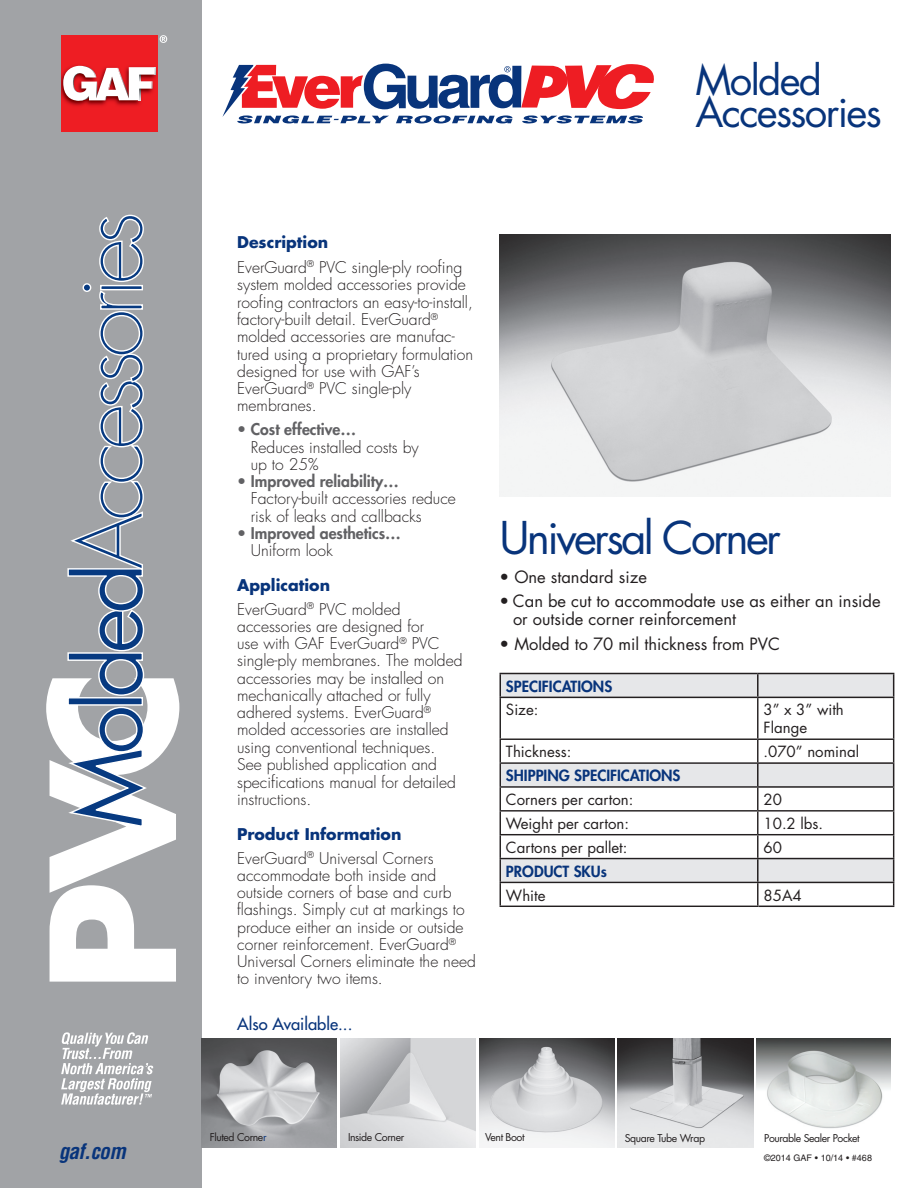
<style>
.page{position:relative;width:918px;height:1188px;background:#fff}
.page>*{position:absolute;margin:0;border:0;box-sizing:border-box;transform-origin:0 0}
.t1{font:43.95px "Futura";letter-spacing:-.06em;color:#08347b}
.t2{font:40.2px "Futura";letter-spacing:-.04em;color:#08347b}
.t3{font:italic 700 condensed 21px "Helvetica LT Std";letter-spacing:-.02em;color:#08347b}
.t4{font:16.5px/18px "Futura";color:#231f20}
.t5{font:16.5px "Futura";color:#08347b}
.t6{font:300 15.75px/17.2px "Futura";color:#231f20}
.t7{font:700 15.75px "Futura";color:#08347b}
.t8{font:800 15.75px/17.2px "Futura";color:#616164}
.t9{font:15px/18px "Futura Std";color:#231f20}
.t10{font:800 15px "Futura Std";color:#08347b}
.t11{font:10.5px "Futura";letter-spacing:-.04em;color:#231f20}
.t12{font:9px "Helvetica LT Std";color:#231f20}
.s1{font-size:16.5px}
.s2{font-weight:800;color:#616164}
.s3{font-weight:300;color:#231f20}
.s4{color:#08347b}
</style>
<div class="page">
<img style="left:618px;top:1038px;width:136px;height:109px">
<div style="left:0;top:0;width:201px;height:1188px;background:#a1a3a6"></div>
<img style="left:201px;top:1038px;width:135px;height:109px">
<img style="left:340px;top:1038px;width:136px;height:109px">
<img style="left:479px;top:1038px;width:135px;height:109px">
<img style="left:500px;top:234px;width:391px;height:262px">
<img style="left:756px;top:1038px;width:135px;height:91px">
<svg style="left:501px;top:674px;width:392px;height:208px"></svg>
<hr style="left:500px;top:698px;width:1px;height:41px;background:#231f20">
<hr style="left:757px;top:698px;width:1px;height:41px;background:#231f20">
<hr style="left:893px;top:698px;width:1px;height:41px;background:#231f20">
<hr style="left:500px;top:739px;width:258px;height:1px;background:#231f20">
<hr style="left:758px;top:739px;width:136px;height:1px;background:#231f20">
<svg style="left:757px;top:740px;width:1px;height:22px"></svg>
<hr style="left:500px;top:762px;width:257px;height:2px;background:#231f20">
<hr style="left:500px;top:786px;width:257px;height:2px;background:#231f20">
<hr style="left:500px;top:810px;width:258px;height:2px;background:#231f20">
<hr style="left:758px;top:810px;width:136px;height:2px;background:#231f20">
<hr style="left:500px;top:834px;width:258px;height:1px;background:#231f20">
<hr style="left:758px;top:834px;width:136px;height:1px;background:#231f20">
<svg style="left:757px;top:788px;width:1px;height:70px"></svg>
<hr style="left:500px;top:858px;width:257px;height:1px;background:#231f20">
<hr style="left:500px;top:882px;width:257px;height:1px;background:#231f20">
<svg style="left:500px;top:740px;width:1px;height:166px"></svg>
<svg style="left:757px;top:883px;width:1px;height:23px"></svg>
<hr style="left:500px;top:906px;width:258px;height:1px;background:#231f20">
<hr style="left:500px;top:673px;width:258px;height:1px;background:#231f20">
<svg style="left:500px;top:674px;width:1px;height:23px"></svg>
<hr style="left:500px;top:697px;width:258px;height:1px;background:#231f20">
<hr style="left:758px;top:673px;width:136px;height:1px;background:#231f20">
<hr style="left:757px;top:674px;width:2px;height:23px;background:#231f20">
<svg style="left:893px;top:674px;width:1px;height:23px"></svg>
<hr style="left:758px;top:697px;width:136px;height:1px;background:#231f20">
<hr style="left:757px;top:762px;width:137px;height:2px;background:#231f20">
<hr style="left:757px;top:764px;width:2px;height:22px;background:#231f20">
<hr style="left:757px;top:786px;width:137px;height:2px;background:#231f20">
<hr style="left:757px;top:858px;width:137px;height:1px;background:#231f20">
<hr style="left:757px;top:859px;width:2px;height:23px;background:#231f20">
<svg style="left:893px;top:740px;width:1px;height:166px"></svg>
<hr style="left:757px;top:882px;width:137px;height:1px;background:#231f20">
<hr style="left:758px;top:906px;width:136px;height:1px;background:#231f20">
<svg style="left:160px;top:35px;width:7px;height:8px"></svg>
<div style="left:61px;top:35px;width:97px;height:97px;background:#ee1d23"></div>
<img style="left:61px;top:65px;width:96px;height:41px">
<svg style="left:63px;top:66px;width:93px;height:35px"></svg>
<svg style="left:61px;top:1032px;width:93px;height:73px"></svg>
<svg style="left:222px;top:64px;width:432px;height:59px"></svg>
<svg style="left:46px;top:215px;width:133px;height:767px"></svg>
<p class="t3" style="left:59px;top:1138px;width:69px">gaf.com</p>
<p class="t2" style="left:695px;top:52px;width:128px">Molded</p>
<p class="t2" style="left:695px;top:85px;width:188px">Accessories</p>
<p class="t7" style="left:237px;top:231px;width:93px">Description</p>
<p class="t6" style="left:237px;top:258px;width:238px">EverGuard<sup>®</sup> PVC single-ply roo<span class="s1">fi</span>ng system molded accessories provide roo<span class="s1">fi</span>ng contractors an easy-to-install, factory-built detail. EverGuard<sup>® </sup>molded accessories are manufac&shy;tured using a proprietary formulation designed for use with GAF’s<br>EverGuard<sup>®</sup> PVC single-ply membranes.</p>
<p class="t6" style="left:251px;top:421px;width:169px;text-indent:-14px"><span class="s2">• Cost effective…<br></span>Reduces installed costs by up to 25%</p>
<p class="t6" style="left:251px;top:473px;width:207px;text-indent:-14px"><span class="s2">• Improved reliability…<br></span>Factory-built accessories reduce risk of leaks and callbacks</p>
<p class="t8" style="left:251px;top:524px;width:152px;text-indent:-14px">• Improved aesthetics…<br><span class="s3">Uniform look</span></p>
<p class="t7" style="left:237px;top:574px;width:94px">Application</p>
<p class="t6" style="left:237px;top:600px;width:227px">EverGuard<sup>®</sup> PVC molded accessories are designed for<br>use with GAF EverGuard<sup>®</sup> PVC single-ply membranes. The molded accessories may be installed on mechanically attached or fully adhered systems. EverGuard<sup>® </sup>molded accessories are installed using conventional techniques.<br>See published application and speci<span class="s1">fi</span>cations manual for detailed instructions.</p>
<p class="t7" style="left:237px;top:823px;width:166px">Product Information</p>
<p class="t6" style="left:237px;top:849px;width:240px">EverGuard<sup>®</sup> Universal Corners accommodate both inside and outside corners of base and curb flashings. Simply cut at markings to produce either an inside or outside corner reinforcement. EverGuard<sup>®<br></sup>Universal Corners eliminate the need to inventory two items.</p>
<p class="t5" style="left:237px;top:1014px;width:117px">Also Available...</p>
<p class="t1" style="left:500px;top:507px;width:283px">Universal Corner</p>
<p class="t4" style="left:500px;top:567px;width:149px">• One standard size</p>
<p class="t4" style="left:513px;top:592px;width:369px;text-indent:-14px">• Can be cut to accommodate use as either an inside or outside corner reinforcement</p>
<p class="t4" style="left:500px;top:635px;width:282px">• Molded to 70 mil thickness from PVC</p>
<p class="t10" style="left:506px;top:677px;width:108px">SPECIFICATIONS</p>
<p class="t9" style="left:506px;top:701px;width:34px">Size:</p>
<p class="t9" style="left:764px;top:701px;width:82px">3” x 3” with<br>Flange</p>
<p class="t9" style="left:506px;top:743px;width:67px">Thickness:</p>
<p class="t9" style="left:764px;top:743px;width:97px">.070” nominal</p>
<p class="t10" style="left:506px;top:766px;width:176px">SHIPPING SPECIFICATIONS</p>
<p class="t9" style="left:506px;top:791px;width:129px">Corners per carton:</p>
<p class="t9" style="left:764px;top:791px;width:20px">20</p>
<p class="t9" style="left:506px;top:815px;width:125px">Weight per carton:</p>
<p class="t9" style="left:764px;top:815px;width:61px">10.2 lbs.</p>
<p class="t9" style="left:506px;top:838px;width:123px">Cartons per pallet:</p>
<p class="t9" style="left:764px;top:838px;width:20px">60</p>
<p class="t10" style="left:506px;top:862px;width:102px">PRODUCT SKUs</p>
<p class="t9" style="left:506px;top:886px;width:41px">White</p>
<p class="t9" style="left:764px;top:886px;width:40px">85A4</p>
<p class="t11" style="left:210px;top:1129px;width:58px">Fluted Corne<span class="s4">r</span></p>
<p class="t11" style="left:348px;top:1130px;width:58px">Inside Corner</p>
<p class="t11" style="left:485px;top:1130px;width:41px">Vent Boot</p>
<p class="t11" style="left:625px;top:1131px;width:82px">Square Tube Wrap</p>
<p class="t11" style="left:764px;top:1131px;width:97px">Pourable Sealer Pocket</p>
<p class="t12" style="left:764px;top:1153px;width:109px">©2014 GAF • 10/14 • #468</p>
</div>
